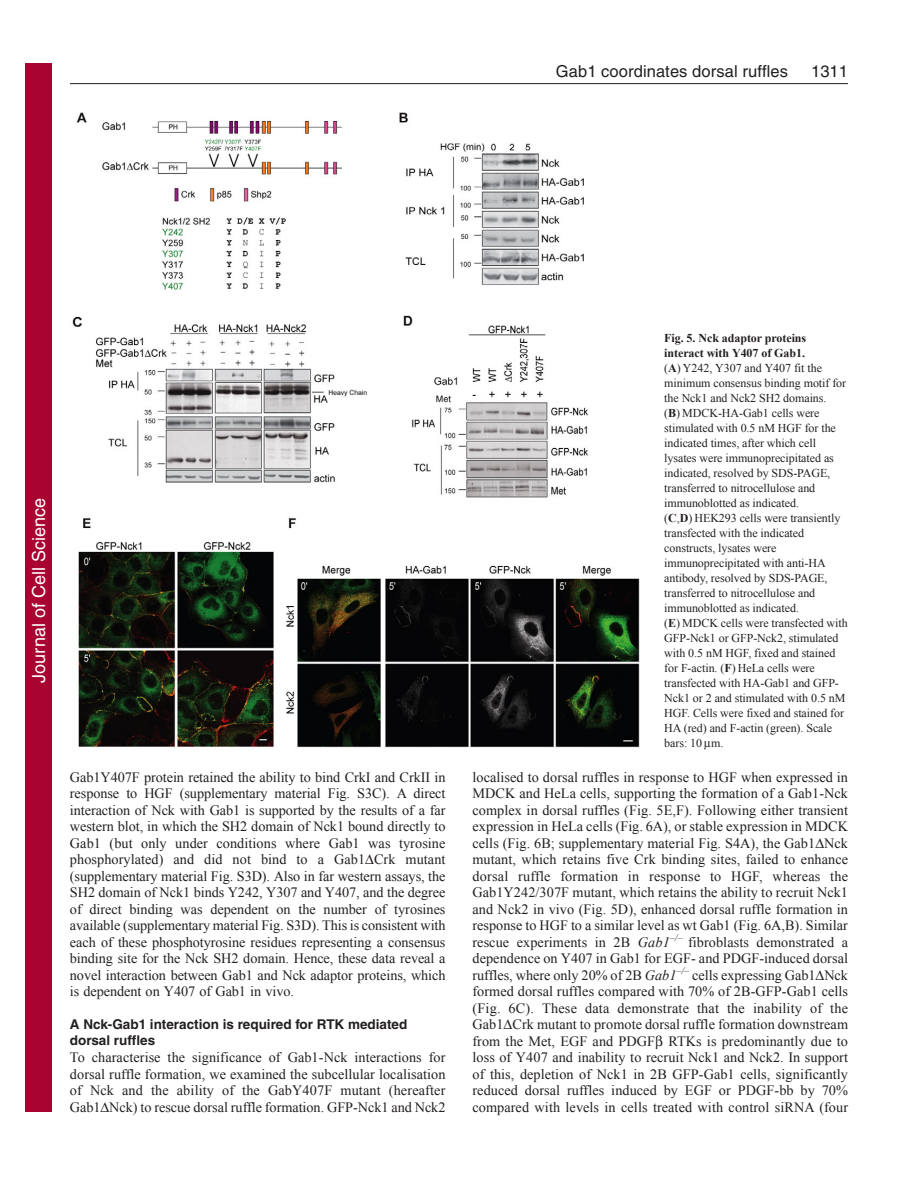
<style>
.page{position:relative;width:918px;height:1188px;background:#fff}
.page>*{position:absolute;margin:0;border:0;box-sizing:border-box;transform-origin:0 0}
.t1{font:18px "Helvetica";color:#fff}
.t2{font:16.5px "Helvetica";letter-spacing:.005em;color:#231f20}
.t3{font:14.25px/16.5px "Times New Roman";letter-spacing:-.005em;color:#231f20;text-align:justify}
.t4{font:700 13.5px/16.5px "Helvetica";color:#231f20}
.t5{font:12px/15px "Times New Roman";letter-spacing:-.005em;color:#231f20}
.s1{font-weight:700}
.s2{font-style:italic}
</style>
<div class="page">
<hr style="left:70px;top:83px;width:778px;height:1px;background:#231f20">
<img style="left:72px;top:112px;width:568px;height:636px">
<div style="left:26px;top:64px;width:26px;height:1048px;background:#a90332"></div>
<p class="t2" style="left:556px;top:65px;width:234px">Gab1 coordinates dorsal ruffles</p>
<p class="t2" style="left:811px;top:65px;width:38px">1311</p>
<p class="t1" style="left:28px;top:683px;width:186px;rotate:-90deg">Journal of Cell Science</p>
<p class="t3" style="left:70px;top:768px;width:377px">Gab1Y407F protein retained the ability to bind CrkI and CrkII in response to HGF (supplementary material Fig. S3C). A direct interaction of Nck with Gab1 is supported by the results of a far western blot, in which the SH2 domain of Nck1 bound directly to Gab1 (but only under conditions where Gab1 was tyrosine phosphorylated) and did not bind to a Gab1 Crk mutant (supplementary material Fig. S3D). Also in far western assays, the SH2 domain of Nck1 binds Y242, Y307 and Y407, and the degree of direct binding was dependent on the number of tyrosines available (supplementary material Fig. S3D). This is consistent with each of these phosphotyrosine residues representing a consensus binding site for the Nck SH2 domain. Hence, these data reveal a novel interaction between Gab1 and Nck adaptor proteins, which is dependent on Y407 of Gab1 in vivo.</p>
<p class="t4" style="left:70px;top:1017px;width:339px">A Nck-Gab1 interaction is required for RTK mediated dorsal ruffles</p>
<p class="t3" style="left:70px;top:1049px;width:377px">To characterise the significance of Gab1-Nck interactions for dorsal ruffle formation, we examined the subcellular localisation of Nck and the ability of the GabY407F mutant (hereafter Gab1 Nck) to rescue dorsal ruffle formation. GFP-Nck1 and Nck2</p>
<p class="t5" style="left:664px;top:330px;width:185px"><span class="s1">Fig. 5. Nck adaptor proteins interact with Y407 of Gab1.<br></span>(<span class="s1">A</span>) Y242, Y307 and Y407 fit the minimum consensus binding motif for the Nck1 and Nck2 SH2 domains.<br>(<span class="s1">B</span>) MDCK-HA-Gab1 cells were stimulated with 0.5 nM HGF for the indicated times, after which cell lysates were immunoprecipitated as indicated, resolved by SDS-PAGE, transferred to nitrocellulose and immunoblotted as indicated.<br>(<span class="s1">C</span>,<span class="s1">D</span>) HEK293 cells were transiently transfected with the indicated constructs, lysates were immunoprecipitated with anti-HA antibody, resolved by SDS-PAGE, transferred to nitrocellulose and immunoblotted as indicated.<br>(<span class="s1">E</span>) MDCK cells were transfected with<br>GFP-Nck1 or GFP-Nck2, stimulated with 0.5 nM HGF, fixed and stained for F-actin. (<span class="s1">F</span>) HeLa cells were transfected with HA-Gab1 and GFP-<br>Nck1 or 2 and stimulated with 0.5 nM<br>HGF. Cells were fixed and stained for<br>HA (red) and F-actin (green). Scale bars: 10 m.</p>
<p class="t3" style="left:472px;top:768px;width:377px">localised to dorsal ruffles in response to HGF when expressed in MDCK and HeLa cells, supporting the formation of a Gab1-Nck complex in dorsal ruffles (Fig. 5E,F). Following either transient expression in HeLa cells (Fig. 6A), or stable expression in MDCK cells (Fig. 6B; supplementary material Fig. S4A), the Gab1 Nck mutant, which retains five Crk binding sites, failed to enhance dorsal ruffle formation in response to HGF, whereas the Gab1Y242/307F mutant, which retains the ability to recruit Nck1 and Nck2 in vivo (Fig. 5D), enhanced dorsal ruffle formation in response to HGF to a similar level as wt Gab1 (Fig. 6A,B). Similar rescue experiments in 2B <span class="s2">Gab1</span><sup>–/–</sup> fibroblasts demonstrated a dependence on Y407 in Gab1 for EGF- and PDGF-induced dorsal ruffles, where only 20% of 2B <span class="s2">Gab1</span><sup>–/–</sup> cells expressing Gab1 Nck formed dorsal ruffles compared with 70% of 2B-GFP-Gab1 cells (Fig. 6C). These data demonstrate that the inability of the Gab1 Crk mutant to promote dorsal ruffle formation downstream from the Met, EGF and PDGF RTKs is predominantly due to loss of Y407 and inability to recruit Nck1 and Nck2. In support of this, depletion of Nck1 in 2B GFP-Gab1 cells, significantly reduced dorsal ruffles induced by EGF or PDGF-bb by 70% compared with levels in cells treated with control siRNA (four</p>
</div>
